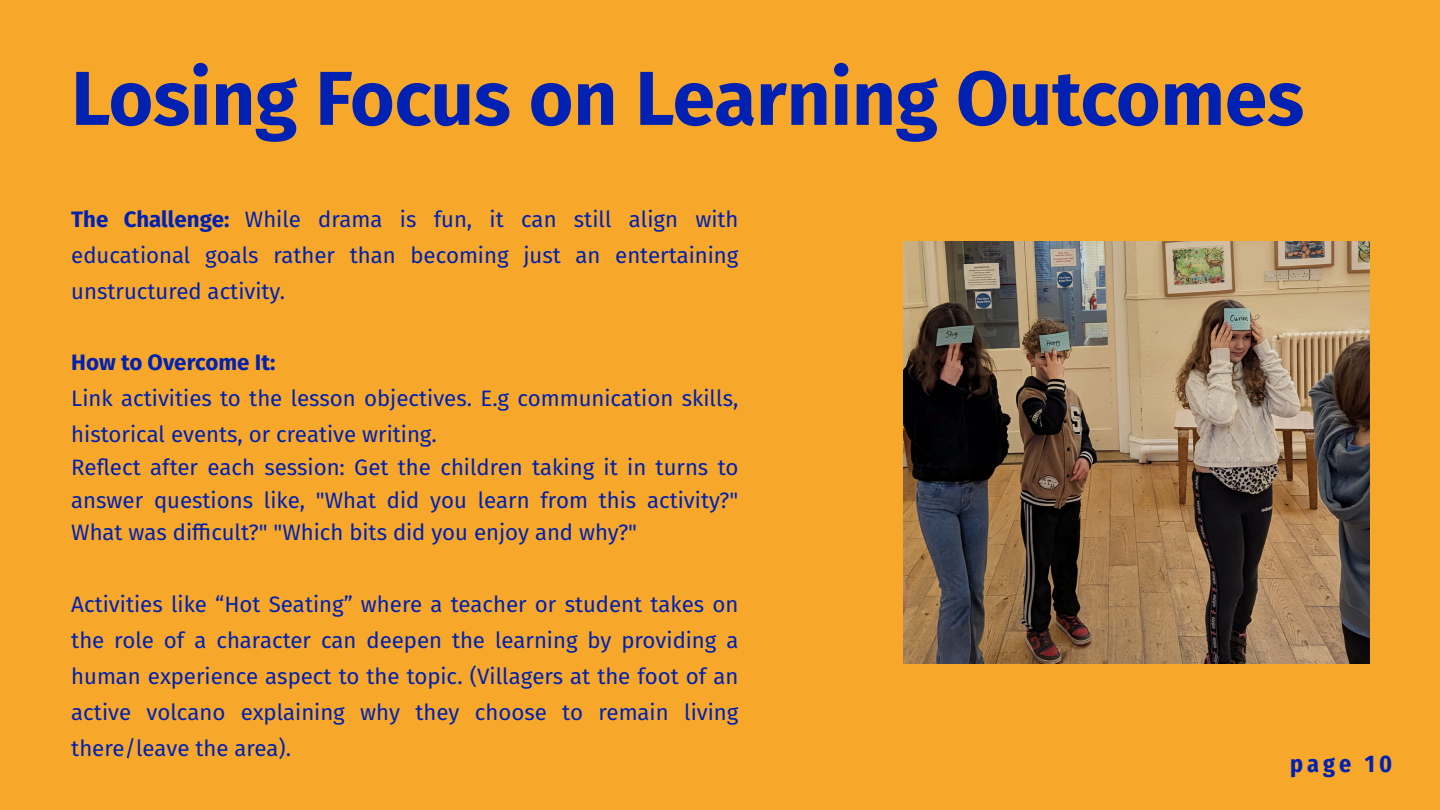
<style>
.page{position:relative;width:1440px;height:810px;background:#f7a82a}
.page>*{position:absolute;margin:0;border:0;box-sizing:border-box;transform-origin:0 0}
.t1{font:700 76.5px "Fira Sans";color:#0021b2}
.t2{font:700 24px "Fira Sans Condensed";letter-spacing:.17em;color:#0021b2}
.t3{font:22.3px/35.9px "Fira Sans";color:#0021b2;text-align:justify}
.t4{font:700 22.3px "Fira Sans";color:#0021b2}
.s1{font-weight:700}
</style>
<div class="page">
<img style="left:903px;top:242px;width:467px;height:422px">
<h1 class="t1" style="left:71px;top:34px;width:1234px">Losing Focus on Learning Outcomes</h1>
<p class="t3" style="left:71px;top:200px;width:669px"><span class="s1">The Challenge:</span> While drama is fun, it can still align with educational goals rather than becoming just an entertaining unstructured activity.</p>
<h2 class="t4" style="left:71px;top:344px;width:206px">How to Overcome It:</h2>
<p class="t3" style="left:71px;top:380px;width:669px">Link activities to the lesson objectives. E.g communication skills, historical events, or creative writing.</p>
<p class="t3" style="left:71px;top:450px;width:669px;line-height:32.8px">Reflect after each session: Get the children taking it in turns to answer questions like, "What did you learn from this activity?" What was difficult?" "Which bits did you enjoy and why?"</p>
<p class="t3" style="left:71px;top:586px;width:669px">Activities like “Hot Seating” where a teacher or student takes on the role of a character can deepen the learning by providing a human experience aspect to the topic. (Villagers at the foot of an active volcano explaining why they choose to remain living there/leave the area).</p>
<p class="t2" style="left:1290px;top:744px;width:104px">page 10</p>
</div>
